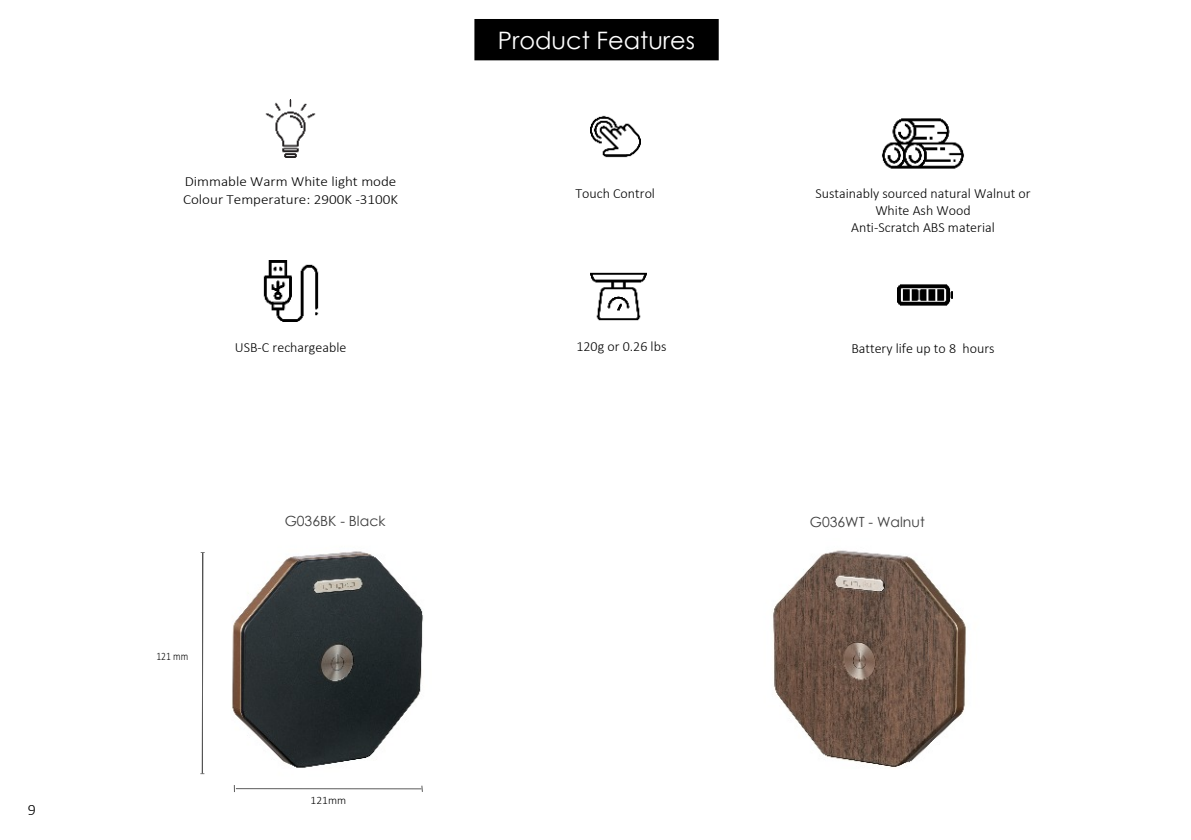
<style>
.page{position:relative;width:1191px;height:840px;background:#fff}
.page>*{position:absolute;margin:0;border:0;box-sizing:border-box;transform-origin:0 0}
.t1{font:24px "Century Gothic";color:#fff}
.t2{font:300 16px "Calibri";color:#000}
.t3{font:300 14px/17px "Calibri";color:#000;text-align:center}
.t4{font:300 14px/17px "Calibri";color:#000;scale:1.08 1}
.t5{font:14px "Century Gothic";color:#3d3d3d}
.t6{font:300 11.4px "Calibri";color:#000}
.t7{font:300 11.4px "Calibri";color:#000;scale:.84 1}
</style>
<div class="page">
<img style="left:200px;top:551px;width:223px;height:241px">
<img style="left:773px;top:550px;width:194px;height:218px">
<img style="left:263px;top:260px;width:56px;height:61px">
<img style="left:265px;top:100px;width:51px;height:57px">
<img style="left:590px;top:115px;width:50px;height:43px">
<img style="left:590px;top:272px;width:56px;height:49px">
<img style="left:882px;top:118px;width:82px;height:51px">
<img style="left:897px;top:284px;width:55px;height:22px">
<div style="left:474px;top:19px;width:244px;height:41px;background:#000"></div>
<hr style="left:236px;top:787px;width:185px;height:1px;background:#5b5b5b">
<svg style="left:421px;top:785px;width:2px;height:6px"></svg>
<hr style="left:202px;top:552px;width:1px;height:220px;background:#5b5b5b">
<p class="t2" style="left:28px;top:802px;width:10px">9</p>
<h1 class="t1" style="left:498px;top:31px;width:199px">Product Features</h1>
<p class="t4" style="left:183px;top:174px;width:201px">Dimmable Warm White light mode<br>Colour Temperature: 2900K -3100K</p>
<p class="t3" style="left:575px;top:185px;width:81px">Touch Control</p>
<p class="t3" style="left:235px;top:339px;width:113px">USB-C rechargeable</p>
<p class="t3" style="left:576px;top:339px;width:92px">120g or 0.26 lbs</p>
<p class="t3" style="left:815px;top:186px;width:217px">Sustainably sourced natural Walnut or<br>White Ash Wood<br>Anti-Scratch ABS material</p>
<p class="t3" style="left:851px;top:341px;width:145px">Battery life up to 8 hours</p>
<p class="t7" style="left:156px;top:651px;width:39px">121 mm</p>
<p class="t5" style="left:285px;top:515px;width:102px">G036BK - Black</p>
<p class="t5" style="left:810px;top:516px;width:116px">G036WT - Walnut</p>
<p class="t6" style="left:311px;top:794px;width:37px">121mm</p>
</div>
